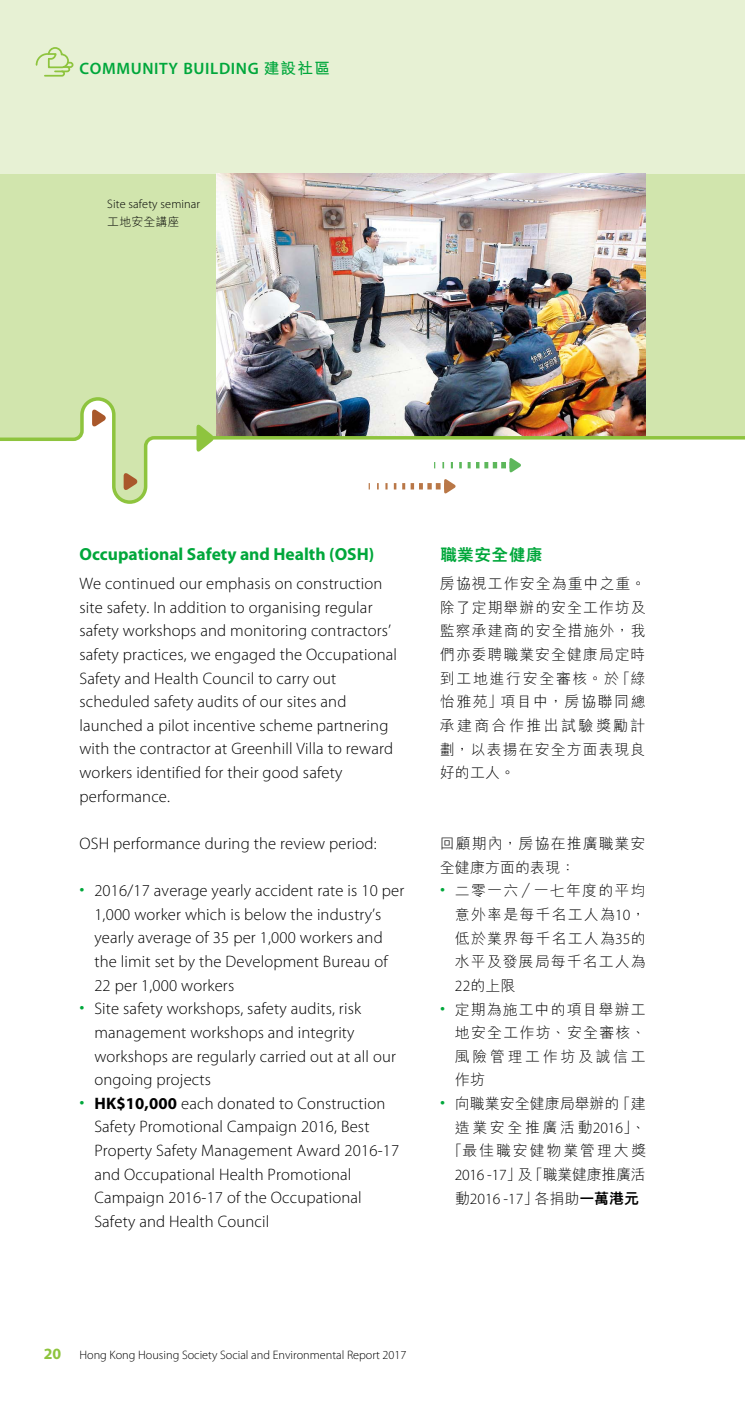
<style>
.page{position:relative;width:745px;height:1414px;background:#fff}
.page>*{position:absolute;margin:0;border:0;box-sizing:border-box;transform-origin:0 0}
.t1{font:700 17.5px "Myriad Pro";color:#00a73b}
.t2{font:300 16.62px/23.6px "Myriad Pro";letter-spacing:.01em;color:#000}
.t3{font:800 16.62px "M Hei HK";letter-spacing:.03em;color:#00a73b}
.t4{font:600 16.45px "Myriad Pro";letter-spacing:.035em;color:#00a73b}
.t5{font:300 15.58px "Myriad Pro";color:#000}
.t6{font:300 14.88px/23.6px "M Hei HK";letter-spacing:.085em;color:#000;text-align:justify}
.t7{font:300 14.88px/23.6px "M Hei HK";letter-spacing:.13em;color:#000;text-align:right}
.t8{font:300 12.25px "Myriad Pro";color:#000}
.t9{font:300 11.9px "M Hei HK";letter-spacing:.01em;color:#000}
.s1{font-family:"M Hei HK";font-weight:700;font-size:15.75px}
.s2{font-size:20.12px;color:#00a73b}
.s3{font-weight:700}
.s4{font-family:"Myriad Pro";font-size:20.12px;color:#00a73b}
.s5{font-family:"Myriad Pro";font-size:15.58px}
.s6{font-family:"M Hei HK";font-size:14.88px}
.s7{font-family:"M Hei HK";font-weight:800;font-size:14.88px}
.s8{font-weight:700;font-size:15.75px;color:#8ec43e}
</style>
<div class="page">
<div style="left:0;top:0;width:744px;height:174px;background:#e7f1d4"></div>
<div style="left:0;top:174px;width:744px;height:334px;background:#d1e5ad"></div>
<img style="left:216px;top:174px;width:429px;height:202px">
<img style="left:0;top:376px;width:744px;height:132px">
<svg style="left:35px;top:47px;width:39px;height:30px"></svg>
<p class="t4" style="left:80px;top:58px;width:252px">COMMUNITY BUILDING <span class="s1">建設社區</span></p>
<p class="t8" style="left:107px;top:196px;width:94px">Site safety seminar</p>
<p class="t9" style="left:107px;top:216px;width:74px">工地安全講座</p>
<p class="t1" style="left:79px;top:543px;width:296px">Occupational Safety and Health (OSH)</p>
<p class="t2" style="left:79px;top:571px;width:319px">We continued our emphasis on construction site safety. In addition to organising regular safety workshops and monitoring contractors’ safety practices, we engaged the Occupational Safety and Health Council to carry out scheduled safety audits of our sites and launched a pilot incentive scheme partnering with the contractor at Greenhill Villa to reward workers identified for their good safety performance.</p>
<p class="t2" style="left:79px;top:831px;width:298px">OSH performance during the review period:</p>
<p class="t2" style="left:94px;top:879px;width:311px;text-indent:-15px"><span class="s2">•</span> 2016/17 average yearly accident rate is 10 per 1,000 worker which is below the industry’s yearly average of 35 per 1,000 workers and the limit set by the Development Bureau of 22 per 1,000 workers</p>
<p class="t2" style="left:94px;top:997px;width:303px;text-indent:-15px"><span class="s2">•</span> Site safety workshops, safety audits, risk management workshops and integrity workshops are regularly carried out at all our ongoing projects</p>
<p class="t2" style="left:94px;top:1091px;width:306px;text-indent:-15px"><span class="s2">•</span> <span class="s3">HK$10,000</span> each donated to Construction Safety Promotional Campaign 2016, Best Property Safety Management Award 2016-17 and Occupational Health Promotional Campaign 2016-17 of the Occupational Safety and Health Council</p>
<p class="t3" style="left:440px;top:546px;width:104px">職業安全健康</p>
<p class="t6" style="left:439px;top:572px;width:207px">房協視工作安全為重中之重。除了定期舉辦的安全工作坊及監察承建商的安全措施外，我們亦委聘職業安全健康局定時到工地進行安全審核。於「綠怡雅苑」項目中，房協聯同總承建商合作推出試驗獎勵計劃，以表揚在安全方面表現良好的工人。</p>
<p class="t6" style="left:439px;top:831px;width:207px">回顧期內，房協在推廣職業安全健康方面的表現：</p>
<p class="t6" style="left:454px;top:879px;width:192px;text-indent:-15px"><span class="s4">•</span> 二零一六／一七年度的平均意外率是每千名工人為<span class="s5">10</span>，低於業界每千名工人為<span class="s5">35</span>的水平及發展局每千名工人為<span class="s5">22</span>的上限</p>
<p class="t6" style="left:454px;top:997px;width:192px;text-indent:-15px"><span class="s4">•</span> 定期為施工中的項目舉辦工地安全工作坊、安全審核、風險管理工作坊及誠信工作坊</p>
<p class="t7" style="left:440px;top:1091px;width:207px"><span class="s4">•</span> 向職業安全健康局舉辦的「建造業安全推廣活動<span class="s5">2016</span>」、「最佳職安健物業管理大獎<br><span class="s5">2016 -17</span>」及「職業健康推廣活</p>
<p class="t5" style="left:454px;top:1189px;width:185px"><span class="s6">動</span>2016 -17<span class="s6">」各捐助</span><span class="s7">一萬港元</span></p>
<p class="t8" style="left:44px;top:1348px;width:364px"><span class="s8">20</span> Hong Kong Housing Society Social and Environmental Report 2017</p>
</div>
